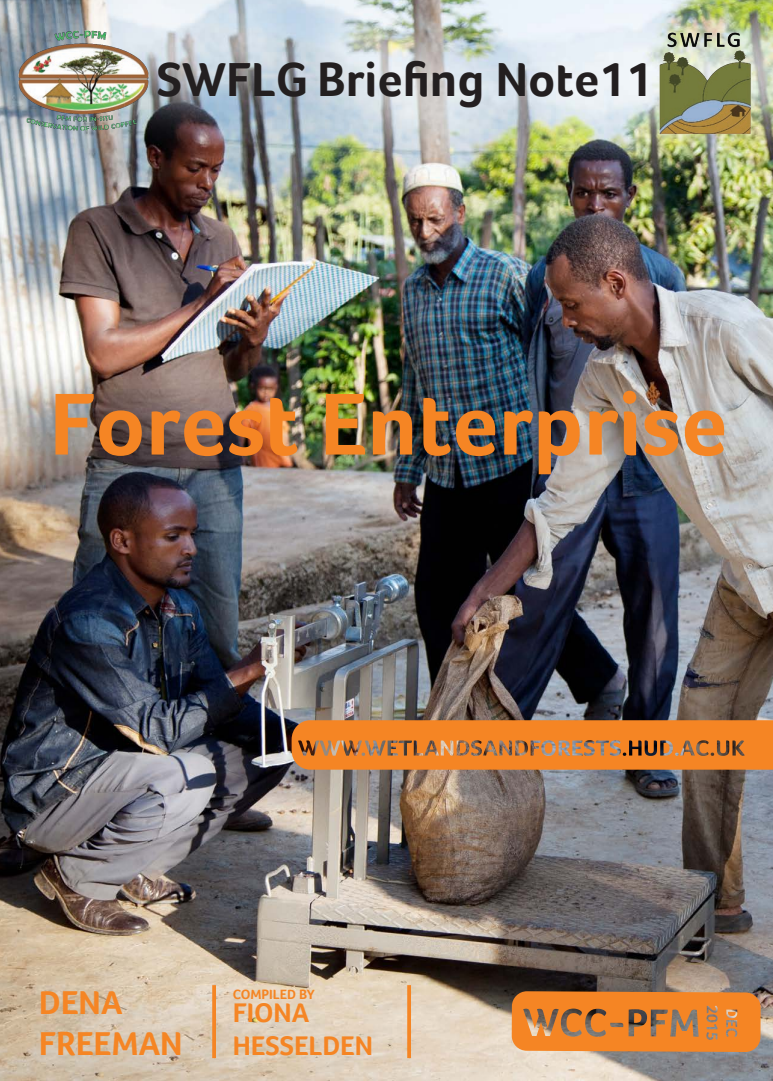
<style>
.page{position:relative;width:773px;height:1081px;background:#fff}
.page>*{position:absolute;margin:0;border:0;box-sizing:border-box;transform-origin:0 0}
.t1{font:700 90.5px "Foco";color:#f58524}
.t2{font:700 49px "Foco";color:#231f20}
.t3{font:700 33.88px/40.8px "Foco";color:#f58524}
.t4{font:700 27.62px/33.1px "Foco";color:#f58524}
.t5{font:700 13.88px "Foco";color:#f58524}
</style>
<div class="page">
<img style="left:0;top:0;width:772px;height:1081px">
<svg style="left:511px;top:991px;width:249px;height:61px;background:#dd8233"></svg>
<svg style="left:212px;top:985px;width:4px;height:73px"></svg>
<img style="left:650px;top:22px;width:110px;height:120px">
<svg style="left:407px;top:985px;width:4px;height:73px"></svg>
<svg style="left:291px;top:720px;width:481px;height:49px;background:#e1802d"></svg>
<img style="left:17px;top:19px;width:133px;height:116px">
<p class="t2" style="left:157px;top:51px;width:497px">SWFLG Briefing Note11</p>
<p class="t1" style="left:49px;top:371px;width:679px">Forest Enterprise</p>
<p class="t3" style="left:39px;top:982px;width:145px">DENA<br>FREEMAN</p>
<p class="t5" style="left:233px;top:985px;width:83px">COMPILED BY</p>
<p class="t4" style="left:233px;top:995px;width:142px">FIONA<br>HESSELDEN</p>
</div>
